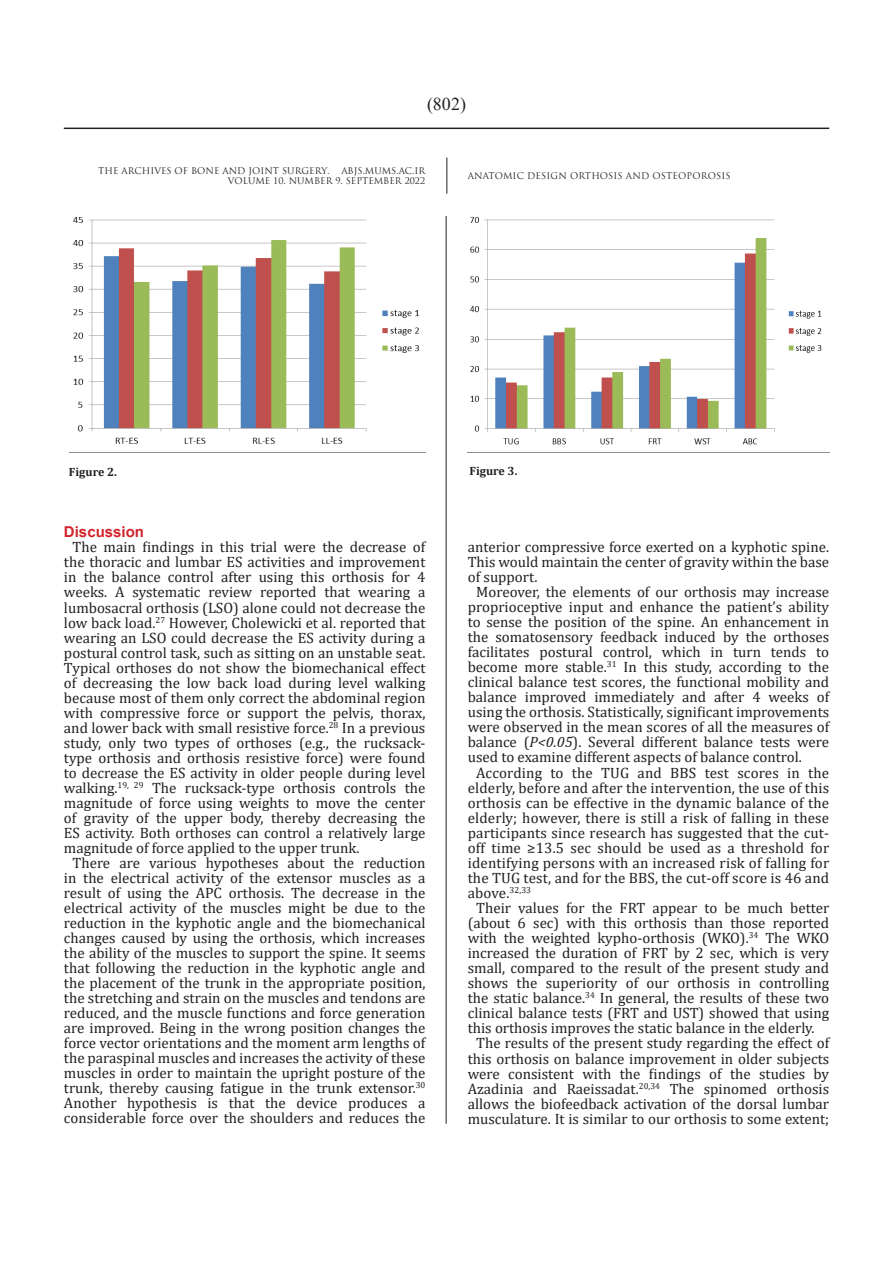
<style>
.page{position:relative;width:893px;height:1263px;background:#fff}
.page>*{position:absolute;margin:0;border:0;box-sizing:border-box;transform-origin:0 0}
.t1{font:18px "Times New Roman";color:#231f20}
.Normal__Web{font:15px/15px "Cambria";color:#231f20;text-align:justify}
.Titr_ghermez_ABJS{font:700 15px "Arial";color:#d1232a}
.t2{font:700 12px "Cambria";color:#231f20}
.t3{font:9px/10.8px "Trajan Pro";color:#231f20;text-align:right}
.s1{font-style:italic}
</style>
<div class="page">
<hr style="left:64px;top:128px;width:765px;height:1px;background:#231f20">
<hr style="left:446px;top:158px;width:1px;height:36px;background:#231f20">
<hr style="left:446px;top:216px;width:1px;height:908px;background:#231f20">
<img style="left:70px;top:217px;width:355px;height:236px">
<img style="left:470px;top:216px;width:352px;height:229px">
<p class="t1" style="left:427px;top:92px;width:40px">)802(</p>
<p class="t3" style="left:98px;top:165px;width:233px">THE ARCHIVES OF BONE AND JOINT SURGERY.</p>
<p class="t3" style="left:228px;top:165px;width:199px">ABJS.MUMS.AC.IR<br>VOLUME 10. NUMBER 9. SEPTEMBER 2022</p>
<p class="t3" style="left:468px;top:170px;width:264px">ANATOMIC DESIGN ORTHOSIS AND OSTEOPOROSIS</p>
<p class="t2" style="left:69px;top:463px;width:50px">Figure 2.</p>
<p class="t2" style="left:469px;top:462px;width:50px">Figure 3.</p>
<p class="Titr_ghermez_ABJS" style="left:64px;top:522px;width:82px">Discussion</p>
<p class="Normal__Web" style="left:64px;top:540px;width:363px;text-indent:9px">The main findings in this trial were the decrease of the thoracic and lumbar ES activities and improvement in the balance control after using this orthosis for 4 weeks. A systematic review reported that wearing a lumbosacral orthosis (LSO) alone could not decrease the low back load.<sup>27</sup> However, Cholewicki et al. reported that wearing an LSO could decrease the ES activity during a postural control task, such as sitting on an unstable seat.<br>Typical orthoses do not show the biomechanical effect of decreasing the low back load during level walking because most of them only correct the abdominal region with compressive force or support the pelvis, thorax, and lower back with small resistive force.<sup>28</sup> In a previous study, only two types of orthoses (e.g., the rucksack&shy;type orthosis and orthosis resistive force) were found to decrease the ES activity in older people during level walking.<sup>19,</sup> <sup>29</sup> The rucksack-type orthosis controls the magnitude of force using weights to move the center of gravity of the upper body, thereby decreasing the ES activity. Both orthoses can control a relatively large magnitude of force applied to the upper trunk.</p>
<p class="Normal__Web" style="left:64px;top:855px;width:363px;text-align:center">There are various hypotheses about the reduction in the electrical activity of the extensor muscles as a result of using the APC orthosis. The decrease in the electrical activity of the muscles might be due to the reduction in the kyphotic angle and the biomechanical changes caused by using the orthosis, which increases the ability of the muscles to support the spine. It seems that following the reduction in the kyphotic angle and the placement of the trunk in the appropriate position, the stretching and strain on the muscles and tendons are reduced, and the muscle functions and force generation are improved. Being in the wrong position changes the force vector orientations and the moment arm lengths of the paraspinal muscles and increases the activity of these muscles in order to maintain the upright posture of the trunk, thereby causing fatigue in the trunk extensor.<sup>30<br></sup>Another hypothesis is that the device produces a considerable force over the shoulders and reduces the</p>
<p class="Normal__Web" style="left:468px;top:539px;width:363px">anterior compressive force exerted on a kyphotic spine.<br>This would maintain the center of gravity within the base of support.</p>
<p class="Normal__Web" style="left:468px;top:584px;width:363px;text-indent:9px">Moreover, the elements of our orthosis may increase proprioceptive input and enhance the patient’s ability to sense the position of the spine. An enhancement in the somatosensory feedback induced by the orthoses facilitates postural control, which in turn tends to become more stable.<sup>31</sup> In this study, according to the clinical balance test scores, the functional mobility and balance improved immediately and after 4 weeks of using the orthosis. Statistically, significant improvements were observed in the mean scores of all the measures of balance (<span class="s1">P&lt;0.05</span>). Several different balance tests were used to examine different aspects of balance control.</p>
<p class="Normal__Web" style="left:468px;top:765px;width:363px;text-indent:9px">According to the TUG and BBS test scores in the elderly, before and after the intervention, the use of this orthosis can be effective in the dynamic balance of the elderly; however, there is still a risk of falling in these participants since research has suggested that the cut&shy;off time ≥13.5 sec should be used as a threshold for identifying persons with an increased risk of falling for the TUG test, and for the BBS, the cut-off score is 46 and above.<sup>32,33</sup></p>
<p class="Normal__Web" style="left:468px;top:900px;width:363px;text-indent:9px">Their values for the FRT appear to be much better (about 6 sec) with this orthosis than those reported with the weighted kypho-orthosis (WKO).<sup>34</sup> The WKO increased the duration of FRT by 2 sec, which is very small, compared to the result of the present study and shows the superiority of our orthosis in controlling the static balance.<sup>34</sup> In general, the results of these two clinical balance tests (FRT and UST) showed that using this orthosis improves the static balance in the elderly.</p>
<p class="Normal__Web" style="left:468px;top:1036px;width:363px;text-align:center">The results of the present study regarding the effect of this orthosis on balance improvement in older subjects were consistent with the findings of the studies by Azadinia and Raeissadat.<sup>20,34</sup> The spinomed orthosis allows the biofeedback activation of the dorsal lumbar musculature. It is similar to our orthosis to some extent;</p>
</div>
